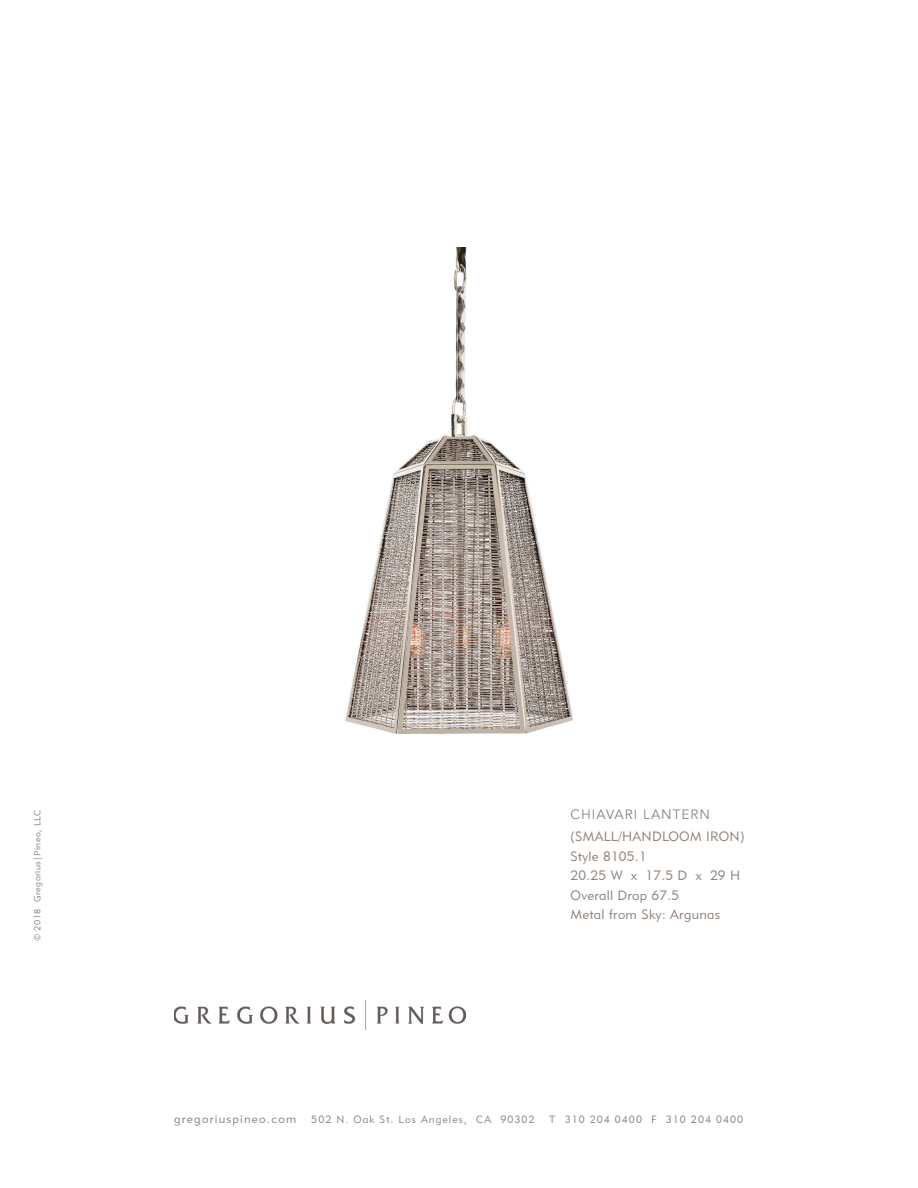
<style>
.page{position:relative;width:918px;height:1188px;background:#fff}
.page>*{position:absolute;margin:0;border:0;box-sizing:border-box;transform-origin:0 0}
.t1{font:13.5px "Geometric 415 BT Lite A";letter-spacing:.02em;color:#8f8279}
.t2{font:13.5px "Avenir";letter-spacing:.075em;color:#8f8279}
.t3{font:12px "Geometric 415 BT Lite A";letter-spacing:.1em;color:#8f8279}
.t4{font:10.5px "Geometric 415 BT Lite A";letter-spacing:.1em;color:#8f8279}
.t5{font:9px "Geometric 415 BT Lite A";letter-spacing:.05em;color:#8f8279}
</style>
<div class="page">
<img style="left:174px;top:1001px;width:291px;height:28px">
<img style="left:345px;top:248px;width:228px;height:486px">
<p class="t5" style="left:32px;top:941px;width:133px;rotate:-90deg">© 2018 Gregorius|Pineo, LLC</p>
<p class="t2" style="left:571px;top:806px;width:141px">CHIAVARI LANTERN</p>
<p class="t1" style="left:571px;top:828px;width:175px">(SMALL/HANDLOOM IRON)</p>
<p class="t1" style="left:571px;top:848px;width:78px">Style 8105.1</p>
<p class="t1" style="left:571px;top:867px;width:171px">20.25 W x 17.5 D x 29 H</p>
<p class="t1" style="left:571px;top:887px;width:110px">Overall Drop 67.5</p>
<p class="t1" style="left:571px;top:906px;width:151px">Metal from Sky: Argunas</p>
<p class="t3" style="left:174px;top:1112px;width:124px">gregoriuspineo.com</p>
<p class="t4" style="left:311px;top:1113px;width:433px">502 N. Oak St. Los Angeles, CA 90302 T 310 204 0400 F 310 204 0400</p>
</div>
